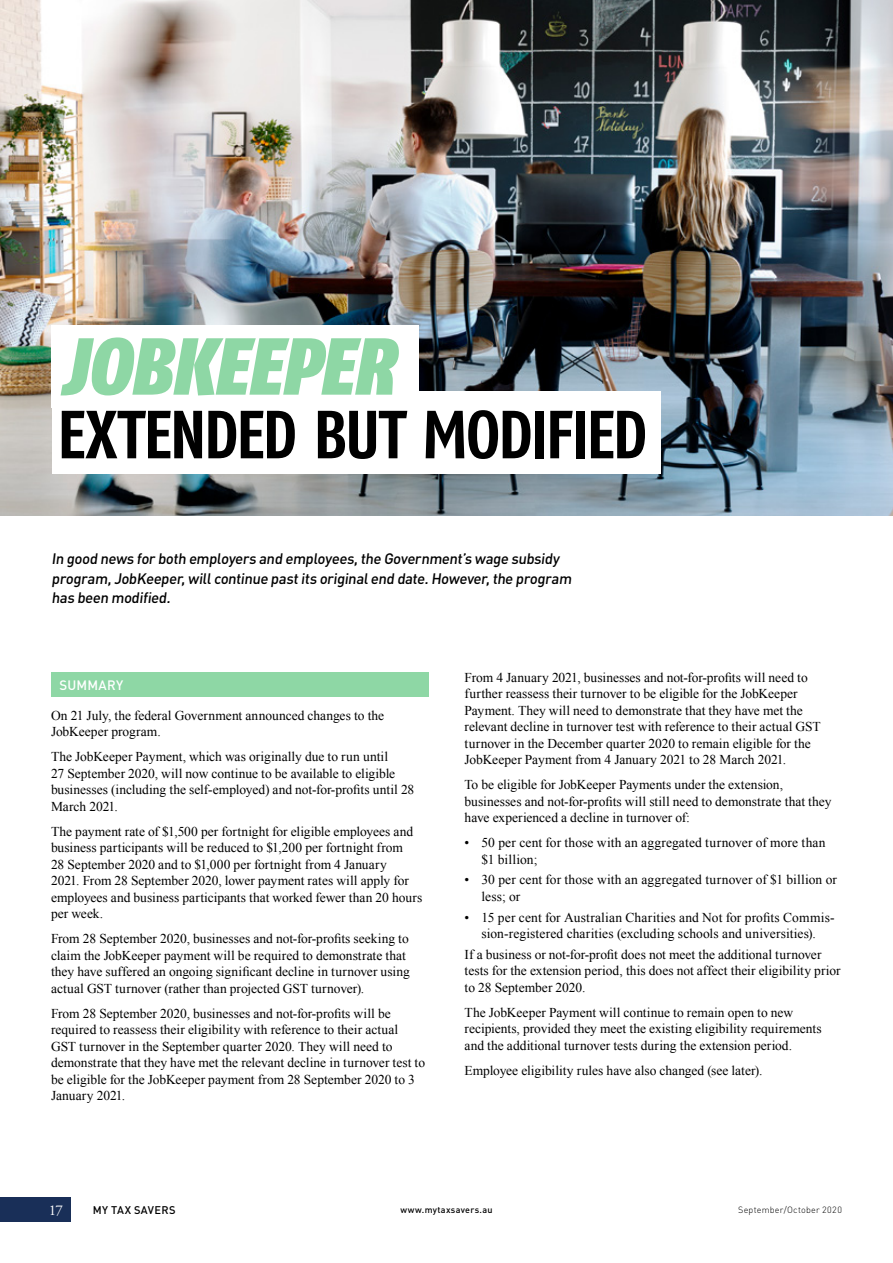
<style>
.page{position:relative;width:893px;height:1263px;background:#fff}
.page>*{position:absolute;margin:0;border:0;box-sizing:border-box;transform-origin:0 0}
.t1{font:italic 900 80.55px "Fago Co";letter-spacing:-.015em;color:#8ed7a5}
.t2{font:700 67.8px "Fago Co";letter-spacing:-.035em;color:#000}
.t3{font:500 15px/19.5px "DIN Pro";color:#000}
.t4{font:15px "Adobe Garamond Pro";color:#fff}
.t5{font:13.5px/16.5px "Times New Roman";color:#000}
.t6{font:500 13.5px "DIN Pro";letter-spacing:.015em;color:#fff}
.t7{font:500 10.95px "DIN Pro";letter-spacing:.045em;color:#000}
.t8{font:300 9px "DIN Pro";letter-spacing:.03em;color:#000}
.t9{font:500 9px "DIN Pro";letter-spacing:.035em;color:#000}
</style>
<div class="page">
<img style="left:0;top:0;width:893px;height:516px">
<div style="left:52px;top:672px;width:377px;height:25px;background:#8ed7a5"></div>
<div style="left:52px;top:325px;width:367px;height:82px;background:#fff"></div>
<div style="left:52px;top:391px;width:608px;height:82px;background:#fff"></div>
<div style="left:0;top:1197px;width:71px;height:25px;background:#192f58"></div>
<h1 class="t1" style="left:61px;top:318px;width:334px">JOBKEEPER</h1>
<h2 class="t2" style="left:57px;top:395px;width:591px">EXTENDED BUT MODIFIED</h2>
<p class="t3" style="left:52px;top:548px;width:524px">In good news for both employers and employees,the Government’s wage subsidy program,JobKeeper,willcontinue pastits originalend date.However,the program has been modified.</p>
<p class="t6" style="left:60px;top:676px;width:65px">SUMMARY</p>
<p class="t5" style="left:51px;top:707px;width:335px">On 21 July, the federal Government announced changes to the<br>JobKeeper program.</p>
<p class="t5" style="left:51px;top:748px;width:365px">The JobKeeper Payment, which was originally due to run until<br>27 September 2020, will now continue to be available to eligible businesses (including the self-employed) and not-for-profits until 28<br>March 2021.</p>
<p class="t5" style="left:51px;top:823px;width:373px">The payment rate of $1,500 per fortnight for eligible employees and business participants will be reduced to $1,200 per fortnight from<br>28 September 2020 and to $1,000 per fortnight from 4 January<br>2021. From 28 September 2020, lower payment rates will apply for employees and business participants that worked fewer than 20 hours per week.</p>
<p class="t5" style="left:51px;top:930px;width:360px">From 28 September 2020, businesses and not-for-profits seeking to claim the JobKeeper payment will be required to demonstrate that they have suffered an ongoing significant decline in turnover using actual GST turnover (rather than projected GST turnover).</p>
<p class="t5" style="left:51px;top:1005px;width:376px">From 28 September 2020, businesses and not-for-profits will be required to reassess their eligibility with reference to their actual GST turnover in the September quarter 2020. They will need to demonstrate that they have met the relevant decline in turnover test to be eligible for the JobKeeper payment from 28 September 2020 to 3<br>January 2021.</p>
<p class="t5" style="left:465px;top:669px;width:358px">From 4 January 2021, businesses and not-for-profits will need to further reassess their turnover to be eligible for the JobKeeper Payment. They will need to demonstrate that they have met the relevant decline in turnover test with reference to their actual GST turnover in the December quarter 2020 to remain eligible for the JobKeeper Payment from 4 January 2021 to 28 March 2021.</p>
<p class="t5" style="left:465px;top:776px;width:368px">To be eligible for JobKeeper Payments under the extension, businesses and not-for-profits will still need to demonstrate that they have experienced a decline in turnover of:</p>
<p class="t5" style="left:482px;top:834px;width:346px;text-indent:-17px">• 50 per cent for those with an aggregated turnover of more than $1 billion;</p>
<p class="t5" style="left:482px;top:871px;width:357px;text-indent:-17px">• 30 per cent for those with an aggregated turnover of $1 billion or less; or</p>
<p class="t5" style="left:465px;top:909px;width:372px;text-align:center">• 15 per cent for Australian Charities and Not for profits Commis&shy;sion-registered charities (excluding schools and universities).</p>
<p class="t5" style="left:465px;top:946px;width:377px">If a business or not-for-profit does not meet the additional turnover tests for the extension period, this does not affect their eligibility prior to 28 September 2020.</p>
<p class="t5" style="left:465px;top:1004px;width:358px">The JobKeeper Payment will continue to remain open to new recipients, provided they meet the existing eligibility requirements and the additional turnover tests during the extension period.</p>
<p class="t5" style="left:465px;top:1062px;width:299px">Employee eligibility rules have also changed (see later).</p>
<p class="t4" style="left:49px;top:1201px;width:16px">17</p>
<p class="t7" style="left:93px;top:1202px;width:84px">MY TAX SAVERS</p>
<p class="t9" style="left:400px;top:1203px;width:94px">www.mytaxsavers.au</p>
<p class="t8" style="left:738px;top:1203px;width:105px">September/October 2020</p>
</div>
